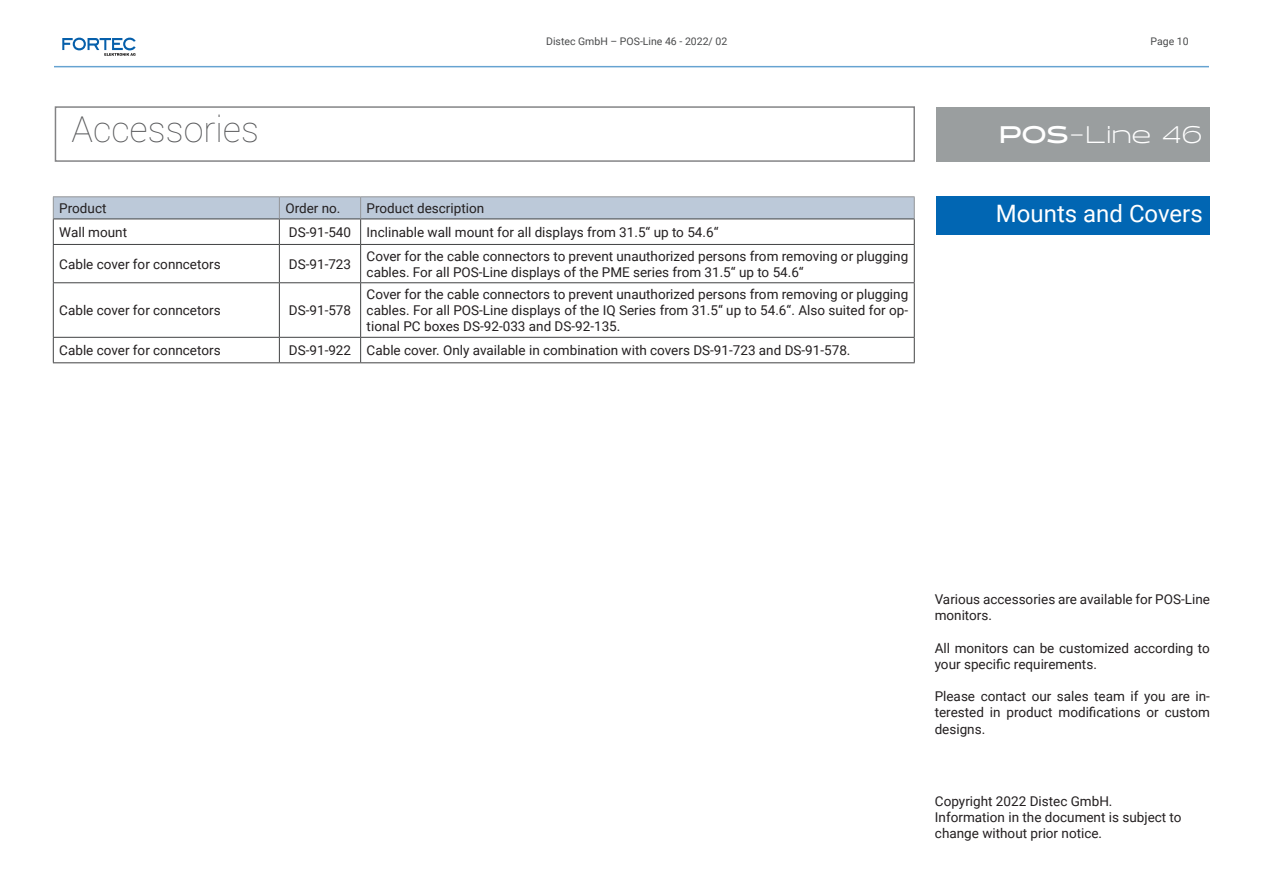
<style>
.page{position:relative;width:1263px;height:893px;background:#fff}
.page>*{position:absolute;margin:0;border:0;box-sizing:border-box;transform-origin:0 0}
.t1{font:100 36px "Roboto";color:#57585a}
.t2{font:24px "Roboto";color:#fff}
.t3{font:300 24px "Halogen";color:#fff}
.Tabellentext_normal{font:13.5px/16.2px "Roboto";color:#231f20}
.Tabellentext_fett_Zu{font:13.5px "Roboto";color:#231f20}
.Tabelle_Überschrift{font:13.5px "Roboto";color:#231f20}
.t4{font:10.5px "Roboto";color:#494a4b}
.s1{font-weight:700}
</style>
<div class="page">
<hr style="left:54px;top:66px;width:1155px;height:1px;background:#0166b3">
<svg style="left:62px;top:38px;width:74px;height:18px"></svg>
<div style="left:936px;top:108px;width:274px;height:54px;background:#9a9e9f"></div>
<div style="left:936px;top:196px;width:274px;height:39px;background:#0166b3"></div>
<hr style="left:53px;top:244px;width:226px;height:1px;background:#414243">
<hr style="left:53px;top:245px;width:1px;height:37px;background:#414243">
<hr style="left:279px;top:244px;width:82px;height:1px;background:#414243">
<hr style="left:279px;top:245px;width:1px;height:37px;background:#414243">
<hr style="left:361px;top:244px;width:554px;height:1px;background:#414243">
<hr style="left:360px;top:245px;width:1px;height:37px;background:#414243">
<hr style="left:914px;top:245px;width:1px;height:37px;background:#414243">
<hr style="left:53px;top:282px;width:226px;height:1px;background:#414243">
<hr style="left:53px;top:283px;width:1px;height:54px;background:#414243">
<hr style="left:279px;top:282px;width:82px;height:1px;background:#414243">
<hr style="left:279px;top:283px;width:1px;height:54px;background:#414243">
<hr style="left:361px;top:282px;width:554px;height:1px;background:#414243">
<hr style="left:360px;top:283px;width:1px;height:54px;background:#414243">
<hr style="left:914px;top:283px;width:1px;height:54px;background:#414243">
<hr style="left:53px;top:337px;width:226px;height:1px;background:#414243">
<svg style="left:53px;top:338px;width:1px;height:24px"></svg>
<hr style="left:279px;top:337px;width:82px;height:1px;background:#414243">
<svg style="left:279px;top:338px;width:1px;height:24px"></svg>
<hr style="left:361px;top:337px;width:554px;height:1px;background:#414243">
<svg style="left:360px;top:338px;width:1px;height:24px"></svg>
<svg style="left:914px;top:338px;width:1px;height:24px"></svg>
<hr style="left:53px;top:362px;width:226px;height:1px;background:#414243">
<hr style="left:279px;top:362px;width:82px;height:1px;background:#414243">
<hr style="left:361px;top:362px;width:554px;height:1px;background:#414243">
<hr style="left:53px;top:196px;width:226px;height:1px;background:#939598">
<hr style="left:279px;top:196px;width:82px;height:1px;background:#939598">
<hr style="left:361px;top:196px;width:554px;height:1px;background:#939598">
<svg style="left:53px;top:197px;width:862px;height:47px"></svg>
<p class="t4" style="left:546px;top:34px;width:183px">Distec GmbH – POS-Line 46 - 2022/ 02</p>
<p class="t4" style="left:1151px;top:34px;width:40px">Page 10</p>
<p class="t1" style="left:72px;top:105px;width:189px">Accessories</p>
<p class="t3" style="left:1000px;top:119px;width:204px"><span class="s1">POS</span>-Line 46</p>
<p class="Tabelle_Überschrift" style="left:59px;top:199px;width:49px">Product</p>
<p class="Tabelle_Überschrift" style="left:285px;top:199px;width:57px">Order no.</p>
<p class="Tabelle_Überschrift" style="left:367px;top:199px;width:119px">Product description</p>
<p class="Tabellentext_fett_Zu" style="left:59px;top:222px;width:69px">Wall mount</p>
<p class="Tabellentext_normal" style="left:289px;top:223px;width:64px">DS-91-540</p>
<p class="Tabellentext_normal" style="left:367px;top:223px;width:353px">Inclinable wall mount for all displays from 31.5“ up to 54.6“</p>
<p class="Tabellentext_fett_Zu" style="left:59px;top:254px;width:163px">Cable cover for conncetors</p>
<p class="Tabellentext_normal" style="left:289px;top:255px;width:64px">DS-91-723</p>
<p class="Tabellentext_normal" style="left:367px;top:247px;width:543px">Cover for the cable connectors to prevent unauthorized persons from removing or plugging cables. For all POS-Line displays of the PME series from 31.5“ up to 54.6“</p>
<p class="Tabellentext_fett_Zu" style="left:59px;top:301px;width:163px">Cable cover for conncetors</p>
<p class="Tabellentext_normal" style="left:289px;top:302px;width:64px">DS-91-578</p>
<p class="Tabellentext_normal" style="left:367px;top:285px;width:543px;text-align:justify">Cover for the cable connectors to prevent unauthorized persons from removing or plugging cables. For all POS-Line displays of the IQ Series from 31.5“ up to 54.6“. Also suited for op&shy;tional PC boxes DS-92-033 and DS-92-135.</p>
<p class="Tabellentext_fett_Zu" style="left:59px;top:341px;width:163px">Cable cover for conncetors</p>
<p class="Tabellentext_normal" style="left:289px;top:342px;width:64px">DS-91-922</p>
<p class="Tabellentext_normal" style="left:367px;top:342px;width:485px">Cable cover. Only available in combination with covers DS-91-723 and DS-91-578.</p>
<p class="t2" style="left:996px;top:196px;width:208px">Mounts and Covers</p>
<p class="Tabellentext_normal" style="left:935px;top:591px;width:277px">Various accessories are available for POS-Line monitors.</p>
<p class="Tabellentext_normal" style="left:935px;top:639px;width:277px">All monitors can be customized according to your specific requirements.</p>
<p class="Tabellentext_normal" style="left:935px;top:688px;width:277px;text-align:justify">Please contact our sales team if you are in&shy;terested in product modifications or custom designs.</p>
<p class="Tabellentext_normal" style="left:935px;top:793px;width:179px">Copyright 2022 Distec GmbH.</p>
<p class="Tabellentext_normal" style="left:935px;top:809px;width:248px">Information in the document is subject to</p>
<p class="Tabellentext_normal" style="left:935px;top:825px;width:169px">change without prior notice.</p>
</div>
